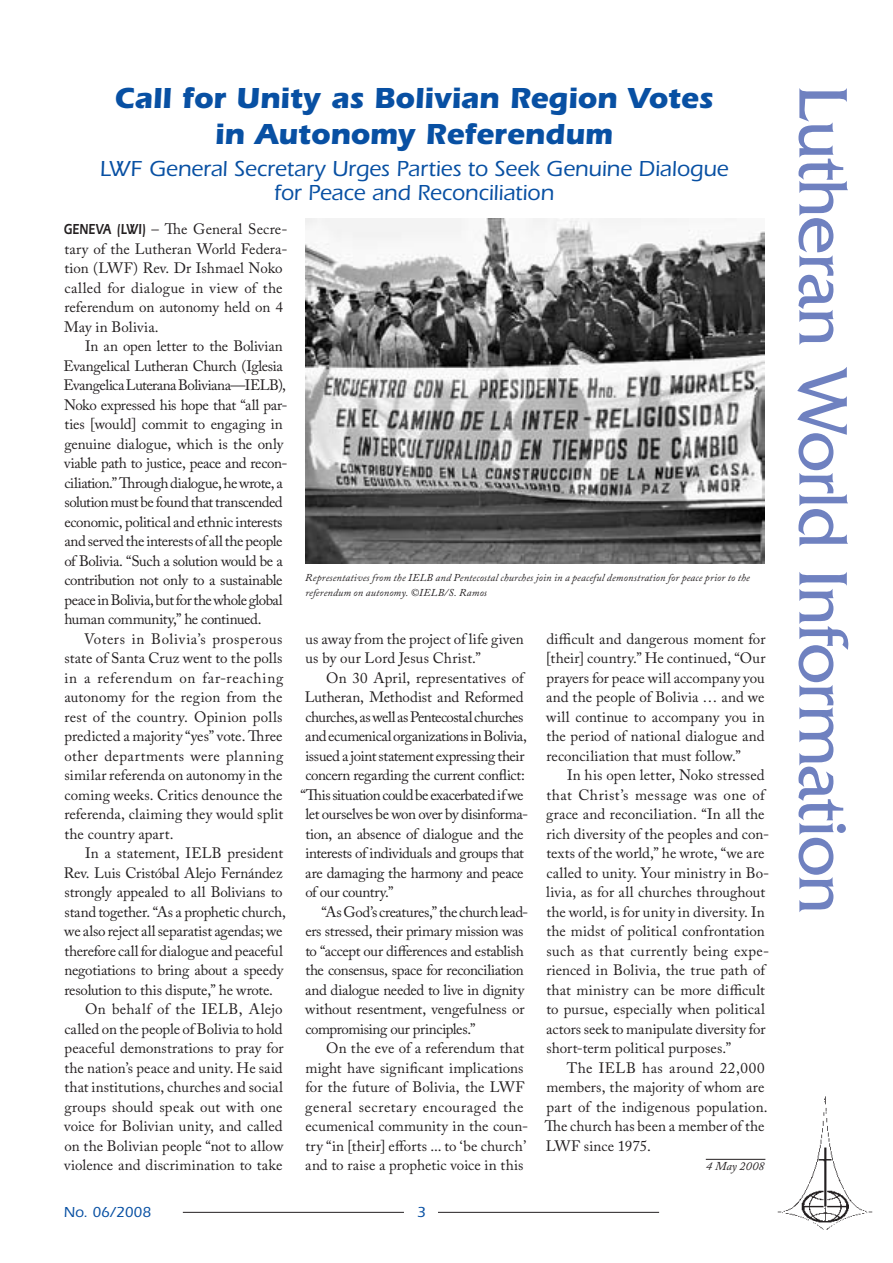
<style>
.page{position:relative;width:893px;height:1263px;background:#fff}
.page>*{position:absolute;margin:0;border:0;box-sizing:border-box;transform-origin:0 0}
.t1{font:72px "Friz Quadrata";letter-spacing:-.02em;color:#6f81c0}
.t2{font:700 30px/36px "Itc Eras";letter-spacing:-.005em;color:#0850a3;text-align:center}
.t3{font:500 22.5px/24px "Itc Eras";letter-spacing:-.005em;color:#0850a3;text-align:center}
.t4{font:15px/19.5px "Adobe Caslon Pro";letter-spacing:-.005em;color:#231f20}
.t5{font:15px/19.5px "Adobe Caslon Pro";letter-spacing:-.025em;color:#231f20}
.t6{font:15px "Adobe Caslon Pro";letter-spacing:-.03em;color:#231f20}
.t7{font:15px "Adobe Caslon Pro";letter-spacing:-.035em;color:#231f20}
.t8{font:15px "Adobe Caslon Pro";letter-spacing:.04em;color:#231f20}
.t9{font:15px "Adobe Caslon Pro";letter-spacing:.02em;color:#231f20}
.t10{font:500 15px "Itc Eras";letter-spacing:.005em;color:#0850a3}
.t11{font:italic 12px "Adobe Caslon Pro";letter-spacing:.02em;color:#231f20}
.t12{font:italic 10.5px/15px "Adobe Caslon Pro";letter-spacing:.015em;color:#231f20}
.s1{font-family:"Itc Eras";font-weight:600}
</style>
<div class="page">
<hr style="left:183px;top:1212px;width:221px;height:1px;background:#231f20">
<hr style="left:438px;top:1212px;width:221px;height:1px;background:#231f20">
<img style="left:777px;top:1096px;width:96px;height:134px">
<hr style="left:706px;top:1159px;width:59px;height:1px;background:#231f20">
<img style="left:305px;top:218px;width:460px;height:346px">
<h2 class="t2" style="left:114px;top:80px;width:600px">Call for Unity as Bolivian Region Votes in Autonomy Referendum</h2>
<h3 class="t3" style="left:100px;top:157px;width:630px">LWF General Secretary Urges Parties to Seek Genuine Dialogue for Peace and Reconciliation</h3>
<p class="t4" style="left:64px;top:219px;width:225px"><span class="s1">GENEVA (LWI)</span> – The General Secre&shy;tary of the Lutheran World Federa&shy;tion (LWF) Rev. Dr Ishmael Noko called for dialogue in view of the referendum on autonomy held on 4<br>May in Bolivia.</p>
<p class="t5" style="left:64px;top:336px;width:225px;text-indent:21px">In an open letter to the Bolivian Evangelical Lutheran Church (Iglesia Evangelica Luterana Boliviana—IELB), Noko expressed his hope that “all par&shy;ties [would] commit to engaging in genuine dialogue, which is the only viable path to justice, peace and recon&shy;ciliation.” Through dialogue, he wrote, a solution must be found that transcended economic, political and ethnic interests and served the interests of all the people of Bolivia. “Such a solution would be a contribution not only to a sustainable peace in Bolivia, but for the whole global human community,” he continued.</p>
<p class="t4" style="left:64px;top:629px;width:220px;text-align:justify;text-indent:20px">Voters in Bolivia’s prosperous state of Santa Cruz went to the polls in a referendum on far-reaching autonomy for the region from the rest of the country. Opinion polls predicted a majority “yes” vote. Three other departments were planning similar referenda on autonomy in the coming weeks. Critics denounce the referenda, claiming they would split the country apart.</p>
<p class="t4" style="left:85px;top:843px;width:200px">In a statement, IELB president</p>
<p class="t4" style="left:64px;top:863px;width:220px">Rev. Luis Cristóbal Alejo Fernández</p>
<p class="t4" style="left:65px;top:882px;width:220px">strongly appealed to all Bolivians to</p>
<p class="t4" style="left:65px;top:902px;width:223px">stand together. “As a prophetic church,</p>
<p class="t4" style="left:64px;top:921px;width:220px">we also reject all separatist agendas; we</p>
<p class="t4" style="left:64px;top:941px;width:220px">therefore call for dialogue and peaceful</p>
<p class="t4" style="left:64px;top:960px;width:220px">negotiations to bring about a speedy</p>
<p class="t4" style="left:64px;top:980px;width:210px">resolution to this dispute,” he wrote.</p>
<p class="t9" style="left:85px;top:1000px;width:199px">On behalf of the IELB, Alejo</p>
<p class="t4" style="left:64px;top:1019px;width:220px">called on the people of Bolivia to hold</p>
<p class="t4" style="left:65px;top:1038px;width:220px">peaceful demonstrations to pray for</p>
<p class="t4" style="left:64px;top:1058px;width:220px">the nation’s peace and unity. He said</p>
<p class="t4" style="left:64px;top:1077px;width:220px">that institutions, churches and social</p>
<p class="t4" style="left:64px;top:1097px;width:220px">groups should speak out with one</p>
<p class="t4" style="left:64px;top:1116px;width:220px">voice for Bolivian unity, and called</p>
<p class="t4" style="left:64px;top:1136px;width:220px">on the Bolivian people “not to allow</p>
<p class="t4" style="left:64px;top:1155px;width:220px">violence and discrimination to take</p>
<p class="t12" style="left:305px;top:570px;width:446px">Representatives from the IELB and Pentecostal churches join in a peaceful demonstration for peace prior to the referendum on autonomy. ©IELB/S. Ramos</p>
<p class="t4" style="left:305px;top:629px;width:220px">us away from the project of life given us by our Lord Jesus Christ.”</p>
<p class="t4" style="left:326px;top:668px;width:199px">On 30 April, representatives of</p>
<p class="t4" style="left:305px;top:687px;width:221px">Lutheran, Methodist and Reformed</p>
<p class="t7" style="left:305px;top:708px;width:220px">churches, as well as Pentecostal churches</p>
<p class="t6" style="left:305px;top:727px;width:223px">and ecumenical organizations in Bolivia,</p>
<p class="t5" style="left:305px;top:746px;width:221px">issued a joint statement expressing their</p>
<p class="t5" style="left:305px;top:765px;width:221px">concern regarding the current conflict:</p>
<p class="t7" style="left:300px;top:786px;width:225px">“This situation could be exacerbated if we</p>
<p class="t5" style="left:305px;top:804px;width:224px">let ourselves be won over by disinforma-</p>
<p class="t4" style="left:305px;top:824px;width:220px">tion, an absence of dialogue and the</p>
<p class="t5" style="left:305px;top:843px;width:220px">interests of individuals and groups that</p>
<p class="t4" style="left:305px;top:863px;width:220px">are damaging the harmony and peace</p>
<p class="t5" style="left:305px;top:882px;width:90px">of our country.”</p>
<p class="t6" style="left:322px;top:903px;width:208px">“As God’s creatures,” the church lead-</p>
<p class="t4" style="left:305px;top:921px;width:220px">ers stressed, their primary mission was</p>
<p class="t5" style="left:305px;top:941px;width:220px">to “accept our differences and establish</p>
<p class="t5" style="left:305px;top:960px;width:220px">the consensus, space for reconciliation</p>
<p class="t4" style="left:305px;top:980px;width:220px">and dialogue needed to live in dignity</p>
<p class="t4" style="left:305px;top:999px;width:221px">without resentment, vengefulness or</p>
<p class="t6" style="left:305px;top:1020px;width:172px">compromising our principles.”</p>
<p class="t4" style="left:326px;top:1038px;width:199px">On the eve of a referendum that</p>
<p class="t4" style="left:305px;top:1058px;width:220px">might have significant implications</p>
<p class="t4" style="left:305px;top:1077px;width:220px">for the future of Bolivia, the LWF</p>
<p class="t8" style="left:305px;top:1098px;width:220px">general secretary encouraged the</p>
<p class="t4" style="left:305px;top:1116px;width:224px">ecumenical community in the coun-</p>
<p class="t4" style="left:305px;top:1136px;width:222px">try “in [their] efforts ... to ‘be church’</p>
<p class="t4" style="left:305px;top:1155px;width:220px">and to raise a prophetic voice in this</p>
<p class="t4" style="left:546px;top:629px;width:221px;text-align:justify">difficult and dangerous moment for [their] country.” He continued, “Our prayers for peace will accompany you and the people of Bolivia … and we will continue to accompany you in the period of national dialogue and reconciliation that must follow.”</p>
<p class="t4" style="left:546px;top:765px;width:225px;text-indent:21px">In his open letter, Noko stressed that Christ’s message was one of grace and reconciliation. “In all the rich diversity of the peoples and con&shy;texts of the world,” he wrote, “we are called to unity. Your ministry in Bo&shy;livia, as for all churches throughout the world, is for unity in diversity. In the midst of political confrontation such as that currently being expe&shy;rienced in Bolivia, the true path of that ministry can be more difficult to pursue, especially when political actors seek to manipulate diversity for short-term political purposes.”</p>
<p class="t4" style="left:545px;top:1058px;width:224px;text-indent:22px">The IELB has around 22,000 members, the majority of whom are part of the indigenous population.<br>The church has been a member of the<br>LWF since 1975.</p>
<p class="t11" style="left:706px;top:1159px;width:60px">4 May 2008</p>
<p class="t10" style="left:64px;top:1203px;width:89px">No. 06/2008</p>
<h1 class="t1" style="left:863px;top:85px;width:830px;rotate:90deg">Lutheran World Information</h1>
</div>
